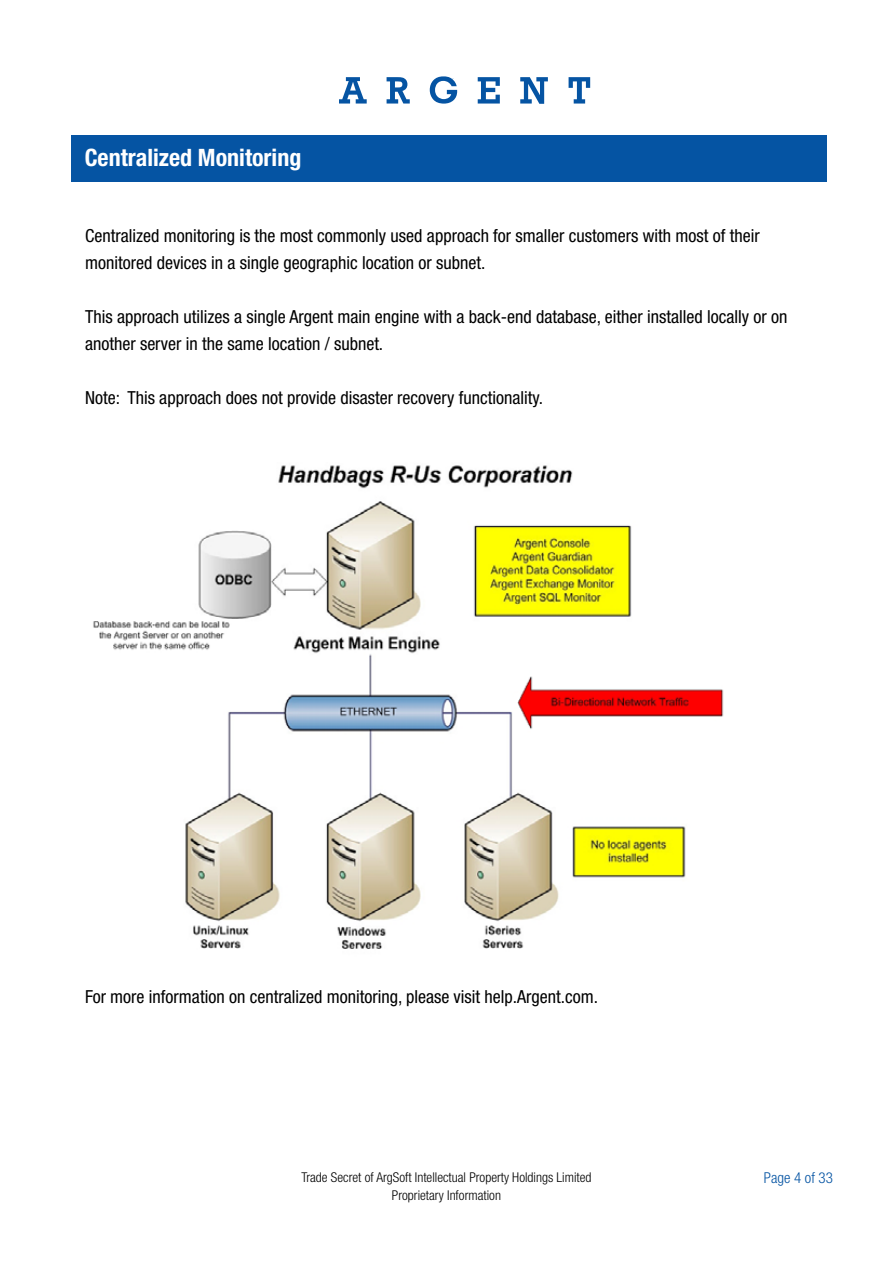
<style>
.page{position:relative;width:893px;height:1263px;background:#fff}
.page>*{position:absolute;margin:0;border:0;box-sizing:border-box;transform-origin:0 0}
.t1{font:700 condensed 24px "Helvetica Neue";color:#fff}
.t2{font:condensed 18px/27px "Helvetica Neue";color:#000}
.t3{font:300 condensed 15px "Helvetica Neue";color:#0554a3}
.t4{font:300 condensed 13.5px/18px "Helvetica Neue";color:#000;text-align:center}
</style>
<div class="page">
<div style="left:71px;top:135px;width:756px;height:46px;background:#0554a3"></div>
<svg style="left:430px;top:76px;width:27px;height:28px"></svg>
<svg style="left:339px;top:77px;width:28px;height:27px"></svg>
<svg style="left:569px;top:77px;width:21px;height:27px"></svg>
<svg style="left:520px;top:77px;width:28px;height:27px"></svg>
<svg style="left:478px;top:77px;width:22px;height:27px"></svg>
<svg style="left:387px;top:77px;width:23px;height:27px"></svg>
<img style="left:93px;top:465px;width:631px;height:484px">
<h1 class="t1" style="left:85px;top:143px;width:218px">Centralized Monitoring</h1>
<p class="t2" style="left:85px;top:222px;width:676px">Centralized monitoring is the most commonly used approach for smaller customers with most of their monitored devices in a single geographic location or subnet.</p>
<p class="t2" style="left:85px;top:303px;width:704px">This approach utilizes a single Argent main engine with a back-end database, either installed locally or on another server in the same location / subnet.</p>
<p class="t2" style="left:85px;top:384px;width:460px">Note: This approach does not provide disaster recovery functionality.</p>
<p class="t2" style="left:85px;top:983px;width:515px">For more information on centralized monitoring, please visit help.Argent.com.</p>
<p class="t4" style="left:301px;top:1168px;width:291px">Trade Secret of ArgSoft Intellectual Property Holdings Limited<br>Proprietary Information</p>
<p class="t3" style="left:764px;top:1169px;width:71px">Page 4 of 33</p>
</div>
